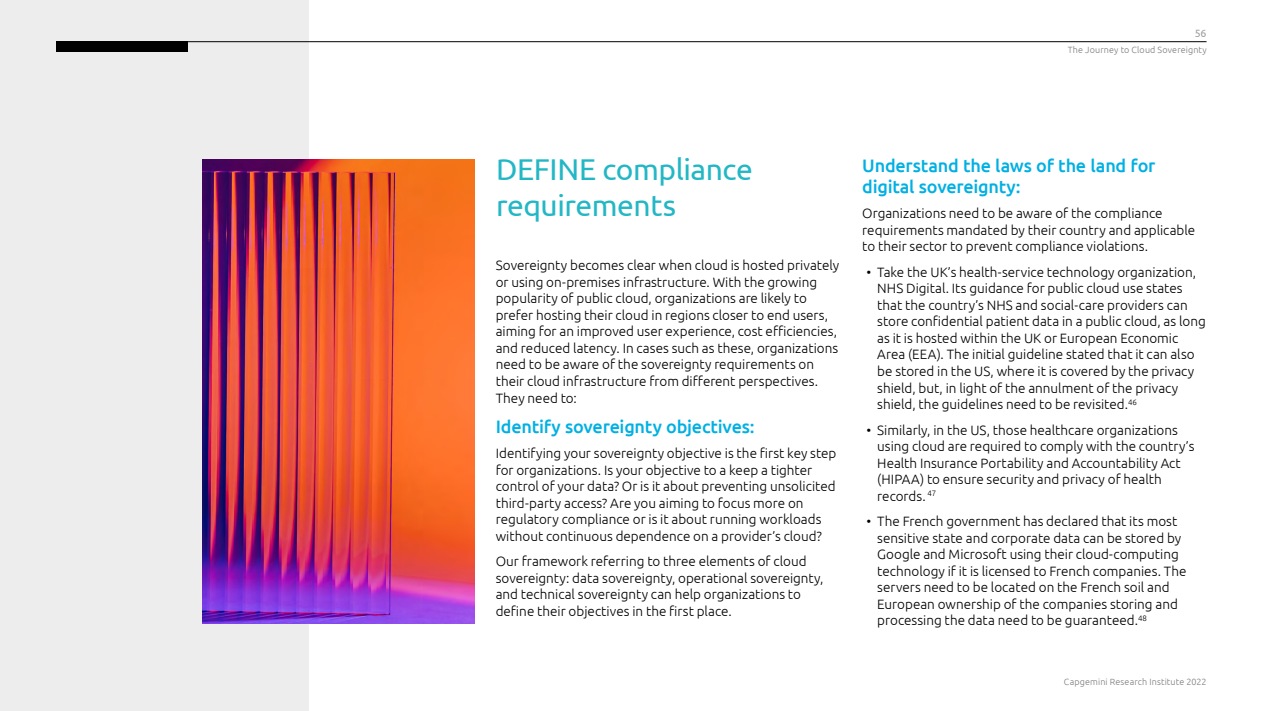
<style>
.page{position:relative;width:1263px;height:711px;background:#fff}
.page>*{position:absolute;margin:0;border:0;box-sizing:border-box;transform-origin:0 0}
.t1{font:30px/36px "Ubuntu";letter-spacing:-.015em;color:#23b7c5}
.t2{font:500 18px/21px "Ubuntu";letter-spacing:-.01em;color:#00b0e3}
.t3{font:300 13.5px/16.5px "Ubuntu";color:#000}
.t4{font:10.5px "Ubuntu";color:#9d9d9c}
.t5{font:300 9px "Ubuntu";letter-spacing:.015em;color:#7c7b7b}
</style>
<div class="page">
<div style="left:0;top:0;width:308px;height:710px;background:#ededed"></div>
<img style="left:203px;top:159px;width:271px;height:464px">
<div style="left:56px;top:41px;width:131px;height:11px;background:#000"></div>
<hr style="left:186px;top:41px;width:1020px;height:1px;background:#000">
<p class="t4" style="left:1195px;top:27px;width:13px">56</p>
<p class="t5" style="left:1068px;top:44px;width:140px">The Journey to Cloud Sovereignty</p>
<h1 class="t1" style="left:496px;top:150px;width:258px">DEFINE compliance requirements</h1>
<p class="t3" style="left:496px;top:257px;width:345px">Sovereignty becomes clear when cloud is hosted privately or using on-premises infrastructure. With the growing popularity of public cloud, organizations are likely to prefer hosting their cloud in regions closer to end users, aiming for an improved user experience, cost efficiencies, and reduced latency. In cases such as these, organizations need to be aware of the sovereignty requirements on their cloud infrastructure from different perspectives.<br>They need to:</p>
<h2 class="t2" style="left:496px;top:414px;width:260px">Identify sovereignty objectives:</h2>
<p class="t3" style="left:496px;top:444px;width:342px">Identifying your sovereignty objective is the first key step for organizations. Is your objective to a keep a tighter control of your data? Or is it about preventing unsolicited third-party access? Are you aiming to focus more on regulatory compliance or is it about running workloads without continuous dependence on a provider’s cloud?</p>
<p class="t3" style="left:496px;top:552px;width:329px">Our framework referring to three elements of cloud sovereignty: data sovereignty, operational sovereignty, and technical sovereignty can help organizations to define their objectives in the first place.</p>
<h2 class="t2" style="left:862px;top:154px;width:295px">Understand the laws of the land for digital sovereignty:</h2>
<p class="t3" style="left:862px;top:205px;width:334px">Organizations need to be aware of the compliance requirements mandated by their country and applicable to their sector to prevent compliance violations.</p>
<p class="t3" style="left:877px;top:263px;width:330px;text-indent:-11px">• Take the UK’s health-service technology organization, NHS Digital. Its guidance for public cloud use states that the country’s NHS and social-care providers can store confidential patient data in a public cloud, as long as it is hosted within the UK or European Economic Area (EEA). The initial guideline stated that it can also be stored in the US, where it is covered by the privacy shield, but, in light of the annulment of the privacy shield, the guidelines need to be revisited.<sup>46</sup></p>
<p class="t3" style="left:877px;top:421px;width:319px;text-indent:-11px">• Similarly, in the US, those healthcare organizations using cloud are required to comply with the country’s Health Insurance Portability and Accountability Act (HIPAA) to ensure security and privacy of health records. <sup>47</sup></p>
<p class="t3" style="left:877px;top:512px;width:311px;text-indent:-11px">• The French government has declared that its most sensitive state and corporate data can be stored by Google and Microsoft using their cloud-computing technology if it is licensed to French companies. The servers need to be located on the French soil and European ownership of the companies storing and processing the data need to be guaranteed.<sup>48</sup></p>
<p class="t5" style="left:1064px;top:676px;width:144px">Capgemini Research Institute 2022</p>
</div>
